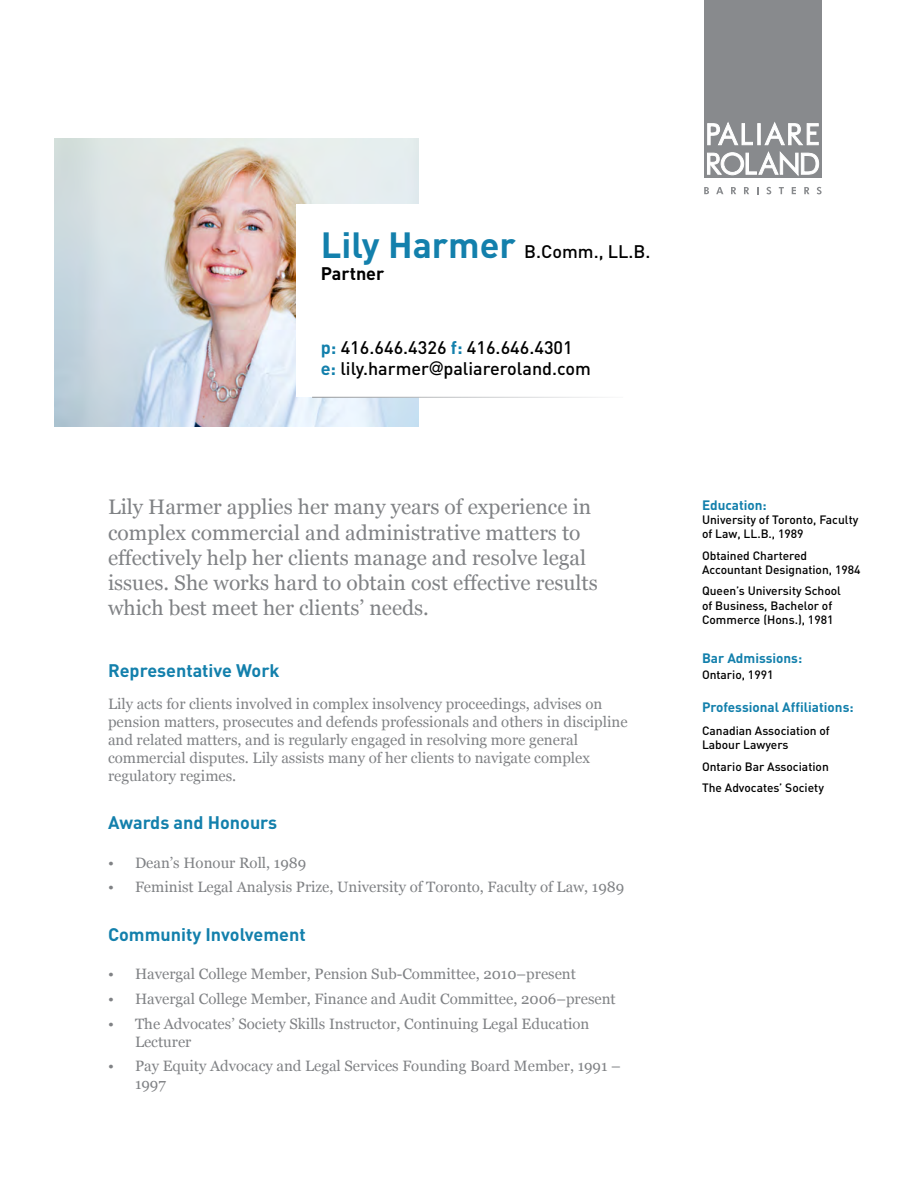
<style>
.page{position:relative;width:918px;height:1188px;background:#fff}
.page>*{position:absolute;margin:0;border:0;box-sizing:border-box;transform-origin:0 0}
.t1{font:21px/25.2px "Georgia";color:#808285}
.t2{font:500 18px/21.6px "DIN";color:#000}
.t3{font:700 18px "DIN";color:#1380ac}
.t4{font:15px/18px "Georgia";color:#808285}
.t5{font:700 13.5px "DIN";color:#1380ac}
.t6{font:500 12px/14.4px "DIN";color:#000}
.s1{font-weight:700;font-size:36px;color:#1380ac}
.s2{font-weight:700}
.s3{font-weight:700;color:#1380ac}
.s4{font-family:"Futura Std";font-weight:400}
</style>
<div class="page">
<img style="left:54px;top:138px;width:364px;height:289px">
<div style="left:296px;top:204px;width:222px;height:193px;background:#fff"></div>
<div style="left:704px;top:0;width:118px;height:178px;background:#888a8d"></div>
<svg style="left:707px;top:122px;width:112px;height:54px"></svg>
<svg style="left:704px;top:187px;width:5px;height:7px"></svg>
<svg style="left:716px;top:187px;width:7px;height:7px"></svg>
<svg style="left:731px;top:187px;width:5px;height:7px"></svg>
<svg style="left:744px;top:187px;width:5px;height:7px"></svg>
<svg style="left:766px;top:187px;width:5px;height:7px"></svg>
<svg style="left:779px;top:187px;width:5px;height:7px"></svg>
<svg style="left:792px;top:187px;width:4px;height:7px"></svg>
<svg style="left:804px;top:187px;width:5px;height:7px"></svg>
<svg style="left:817px;top:187px;width:5px;height:7px"></svg>
<hr style="left:312px;top:397px;width:311px;height:1px;background:#fff">
<p class="t2" style="left:321px;top:240px;width:331px"><span class="s1">Lily Harmer</span> B.Comm., LL.B.<br><span class="s2">Partner</span></p>
<p class="t2" style="left:321px;top:336px;width:272px"><span class="s3">p:</span> 416.646.4326 <span class="s3">f:</span> 416.646.4301 <span class="s3">e:</span> lily.harmer<span class="s4">@</span>paliareroland.com</p>
<p class="t1" style="left:108px;top:495px;width:491px">Lily Harmer applies her many years of experience in complex commercial and administrative matters to effectively help her clients manage and resolve legal issues. She works hard to obtain cost effective results which best meet her clients’ needs.</p>
<p class="t3" style="left:108px;top:659px;width:173px">Representative Work</p>
<p class="t4" style="left:108px;top:695px;width:521px">Lily acts for clients involved in complex insolvency proceedings, advises on pension matters, prosecutes and defends professionals and others in discipline and related matters, and is regularly engaged in resolving more general commercial disputes. Lily assists many of her clients to navigate complex regulatory regimes.</p>
<p class="t3" style="left:108px;top:811px;width:171px">Awards and Honours</p>
<p class="t4" style="left:108px;top:854px;width:200px">• Dean’s Honour Roll, 1989</p>
<p class="t4" style="left:108px;top:878px;width:518px">• Feminist Legal Analysis Prize, University of Toronto, Faculty of Law, 1989</p>
<p class="t3" style="left:108px;top:923px;width:199px">Community Involvement</p>
<p class="t4" style="left:108px;top:965px;width:470px">• Havergal College Member, Pension Sub-Committee, 2010–present</p>
<p class="t4" style="left:108px;top:990px;width:509px">• Havergal College Member, Finance and Audit Committee, 2006–present</p>
<p class="t4" style="left:135px;top:1015px;width:456px;text-indent:-27px">• The Advocates’ Society Skills Instructor, Continuing Legal Education<br>Lecturer</p>
<p class="t4" style="left:135px;top:1058px;width:487px;text-indent:-27px">• Pay Equity Advocacy and Legal Services Founding Board Member, 1991 –<br>1997</p>
<p class="t5" style="left:702px;top:496px;width:66px">Education:</p>
<p class="t6" style="left:702px;top:512px;width:158px">University of Toronto, Faculty of Law, LL.B., 1989</p>
<p class="t6" style="left:702px;top:548px;width:160px">Obtained Chartered<br>Accountant Designation, 1984</p>
<p class="t6" style="left:702px;top:583px;width:140px">Queen’s University School of Business, Bachelor of<br>Commerce (Hons.), 1981</p>
<p class="t5" style="left:702px;top:649px;width:102px">Bar Admissions:</p>
<p class="t6" style="left:702px;top:667px;width:73px">Ontario, 1991</p>
<p class="t5" style="left:702px;top:698px;width:153px">Professional Affiliations:</p>
<p class="t6" style="left:702px;top:723px;width:129px">Canadian Association of<br>Labour Lawyers</p>
<p class="t6" style="left:702px;top:755px;width:128px;line-height:21.1px">Ontario Bar Association<br>The Advocates’ Society</p>
</div>
